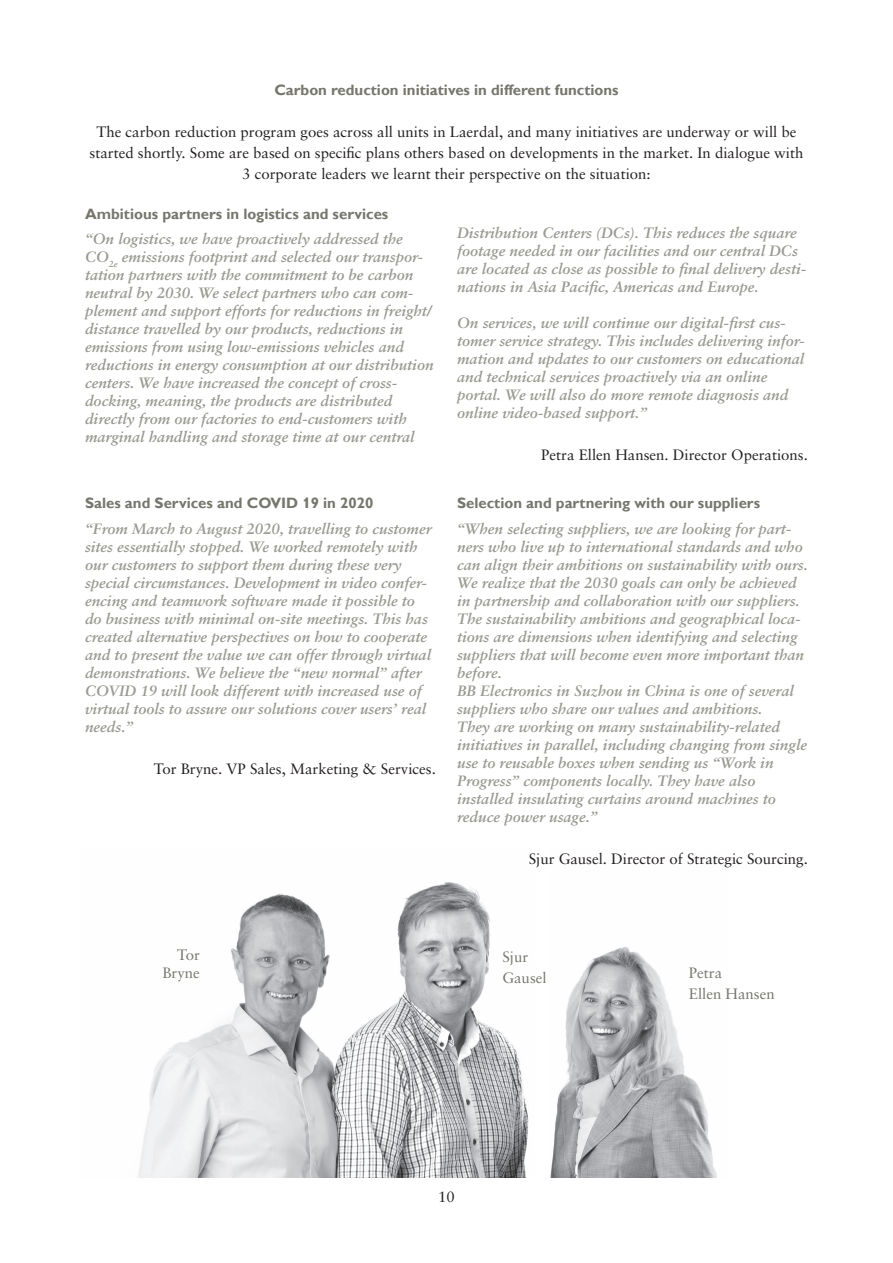
<style>
.page{position:relative;width:893px;height:1263px;background:#fff}
.page>*{position:absolute;margin:0;border:0;box-sizing:border-box;transform-origin:0 0}
.t1{font:italic 700 15px/18px "Sabon";color:#9a9a92}
.t2{font:15px/21px "Sabon";color:#231f20;text-align:center}
.t3{font:700 15px "Gill Alt One";color:#76766d}
.t4{font:15px/21px "Sabon";color:#76766d}
</style>
<div class="page">
<img style="left:138px;top:882px;width:391px;height:296px">
<img style="left:550px;top:947px;width:167px;height:231px">
<p class="t3" style="left:274px;top:82px;width:346px">Carbon reduction initiatives in different functions</p>
<p class="t2" style="left:90px;top:122px;width:715px">The carbon reduction program goes across all units in Laerdal, and many initiatives are underway or will be started shortly. Some are based on specific plans others based on developments in the market. In dialogue with<br>3 corporate leaders we learnt their perspective on the situation:</p>
<p class="t3" style="left:85px;top:205px;width:305px">Ambitious partners in logistics and services</p>
<p class="t1" style="left:85px;top:230px;width:350px">“On logistics, we have proactively addressed the CO<sub>2e</sub> emissions footprint and selected our transpor&shy;tation partners with the commitment to be carbon neutral by 2030. We select partners who can com&shy;plement and support efforts for reductions in freight/ distance travelled by our products, reductions in emissions from using low-emissions vehicles and reductions in energy consumption at our distribution centers. We have increased the concept of cross&shy;docking, meaning, the products are distributed directly from our factories to end-customers with marginal handling and storage time at our central</p>
<p class="t1" style="left:457px;top:224px;width:351px">Distribution Centers (DCs). This reduces the square footage needed in our facilities and our central DCs are located as close as possible to final delivery desti&shy;nations in Asia Pacific, Americas and Europe.</p>
<p class="t1" style="left:457px;top:314px;width:349px">On services, we will continue our digital-first cus&shy;tomer service strategy. This includes delivering infor&shy;mation and updates to our customers on educational and technical services proactively via an online portal. We will also do more remote diagnosis and online video-based support.”</p>
<p class="t2" style="left:541px;top:444px;width:268px">Petra Ellen Hansen. Director Operations.</p>
<p class="t3" style="left:85px;top:495px;width:290px">Sales and Services and COVID 19 in 2020</p>
<p class="t1" style="left:85px;top:519px;width:348px">“From March to August 2020, travelling to customer sites essentially stopped. We worked remotely with our customers to support them during these very special circumstances. Development in video confer&shy;encing and teamwork software made it possible to do business with minimal on-site meetings. This has created alternative perspectives on how to cooperate and to present the value we can offer through virtual demonstrations. We believe the “new normal” after COVID 19 will look different with increased use of virtual tools to assure our solutions cover users’ real needs.”</p>
<p class="t2" style="left:154px;top:758px;width:283px">Tor Bryne. VP Sales, Marketing &amp; Services.</p>
<p class="t3" style="left:457px;top:495px;width:304px">Selection and partnering with our suppliers</p>
<p class="t1" style="left:457px;top:519px;width:352px">“When selecting suppliers, we are looking for part&shy;ners who live up to international standards and who can align their ambitions on sustainability with ours.<br>We realize that the 2030 goals can only be achieved in partnership and collaboration with our suppliers.<br>The sustainability ambitions and geographical loca&shy;tions are dimensions when identifying and selecting suppliers that will become even more important than before.<br>BB Electronics in Suzhou in China is one of several suppliers who share our values and ambitions.<br>They are working on many sustainability-related initiatives in parallel, including changing from single use to reusable boxes when sending us “Work in Progress” components locally. They have also installed insulating curtains around machines to reduce power usage.”</p>
<p class="t2" style="left:529px;top:848px;width:281px">Sjur Gausel. Director of Strategic Sourcing.</p>
<p class="t4" style="left:162px;top:945px;width:39px;line-height:18px;text-align:right">Tor<br>Bryne</p>
<p class="t4" style="left:502px;top:946px;width:46px">Sjur<br>Gausel</p>
<p class="t4" style="left:689px;top:962px;width:87px">Petra<br>Ellen Hansen</p>
<p class="t2" style="left:438px;top:1186px;width:18px">10</p>
</div>
